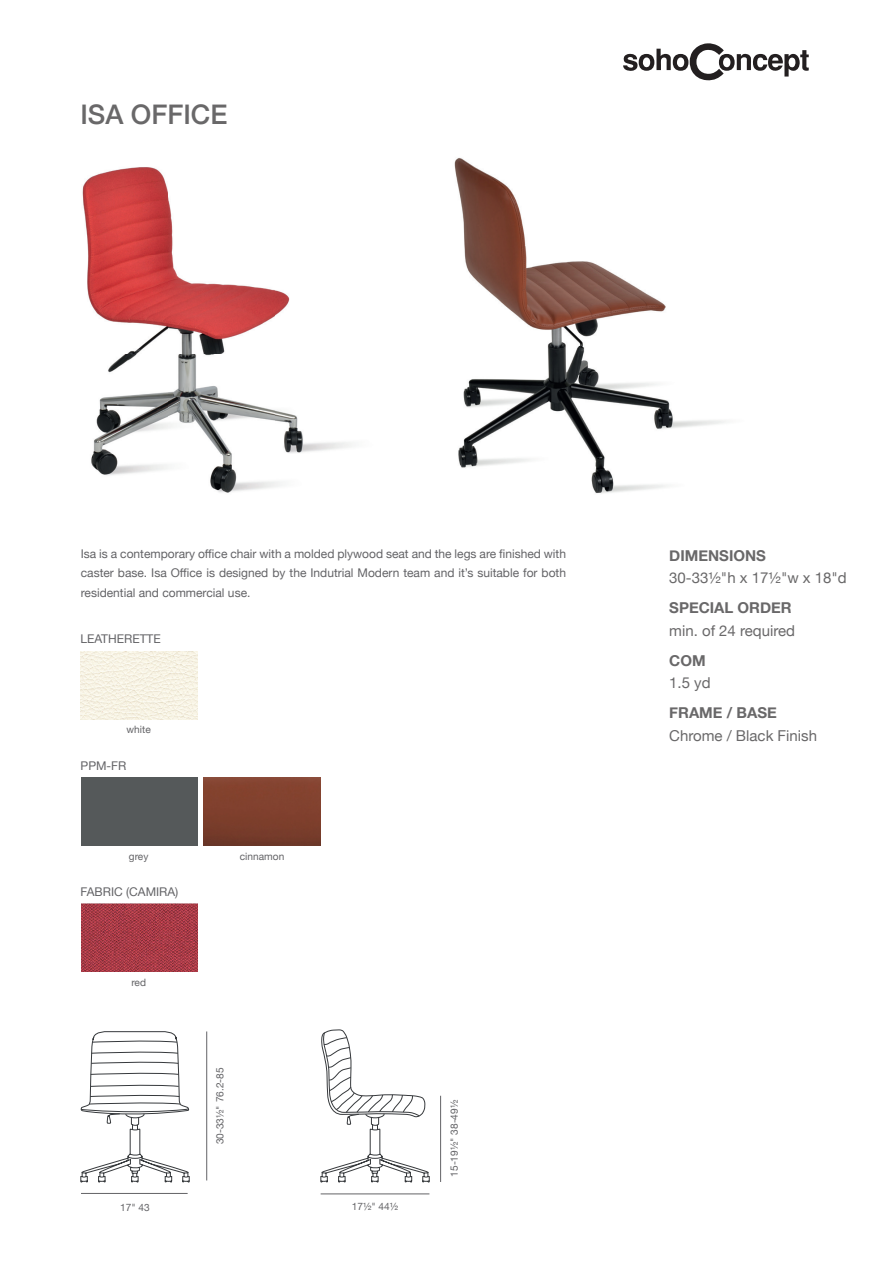
<style>
.page{position:relative;width:893px;height:1263px;background:#fff}
.page>*{position:absolute;margin:0;border:0;box-sizing:border-box;transform-origin:0 0}
.t1{font:500 27px "Helvetica Neue";color:#696869}
.t2{font:15px "Helvetica Neue";color:#696869}
.t3{font:700 15px "Helvetica Neue";color:#696869}
.t4{font:12px/19.5px "Helvetica Neue";color:#636366;text-align:justify}
.t5{font:10.2px "Helvetica Neue";color:#636366}
</style>
<div class="page">
<svg style="left:623px;top:43px;width:186px;height:38px"></svg>
<hr style="left:81px;top:1193px;width:107px;height:1px;background:#636366">
<hr style="left:321px;top:1194px;width:108px;height:1px;background:#636366">
<hr style="left:440px;top:1096px;width:1px;height:86px;background:#636366">
<hr style="left:206px;top:1031px;width:1px;height:149px;background:#636366">
<img style="left:81px;top:651px;width:116px;height:68px">
<div style="left:81px;top:777px;width:116px;height:68px;background:#55595a"></div>
<img style="left:204px;top:777px;width:116px;height:68px">
<img style="left:81px;top:903px;width:116px;height:68px">
<img style="left:82px;top:167px;width:270px;height:326px">
<img style="left:454px;top:157px;width:272px;height:337px">
<svg style="left:80px;top:1031px;width:110px;height:151px"></svg>
<svg style="left:320px;top:1029px;width:110px;height:153px"></svg>
<h1 class="t1" style="left:80px;top:93px;width:149px">ISA OFFICE</h1>
<p class="t4" style="left:81px;top:544px;width:487px">Isa is a contemporary office chair with a molded plywood seat and the legs are finished with caster base. Isa Office is designed by the Indutrial Modern team and it’s suitable for both residential and commercial use.</p>
<p class="t3" style="left:669px;top:544px;width:98px">DIMENSIONS</p>
<p class="t2" style="left:669px;top:567px;width:179px">30-33½"h x 17½"w x 18"d</p>
<p class="t3" style="left:669px;top:596px;width:124px">SPECIAL ORDER</p>
<p class="t2" style="left:669px;top:619px;width:127px">min. of 24 required</p>
<p class="t3" style="left:669px;top:649px;width:38px">COM</p>
<p class="t2" style="left:669px;top:672px;width:43px">1.5 yd</p>
<p class="t3" style="left:669px;top:701px;width:109px">FRAME / BASE</p>
<p class="t2" style="left:669px;top:724px;width:149px">Chrome / Black Finish</p>
<p class="t4" style="left:81px;top:630px;width:82px">LEATHERETTE</p>
<p class="t5" style="left:127px;top:722px;width:26px">white</p>
<p class="t4" style="left:81px;top:756px;width:47px">PPM-FR</p>
<p class="t5" style="left:129px;top:849px;width:21px">grey</p>
<p class="t5" style="left:240px;top:849px;width:46px">cinnamon</p>
<p class="t4" style="left:81px;top:882px;width:99px">FABRIC (CAMIRA)</p>
<p class="t5" style="left:131px;top:975px;width:16px">red</p>
<p class="t5" style="left:120px;top:1200px;width:31px">17" 43</p>
<p class="t5" style="left:213px;top:1144px;width:78px;rotate:-90deg">30-33½" 76.2-85</p>
<p class="t5" style="left:352px;top:1199px;width:48px">17½" 44½</p>
<p class="t5" style="left:447px;top:1177px;width:78px;rotate:-90deg">15-19½" 38-49½</p>
</div>
